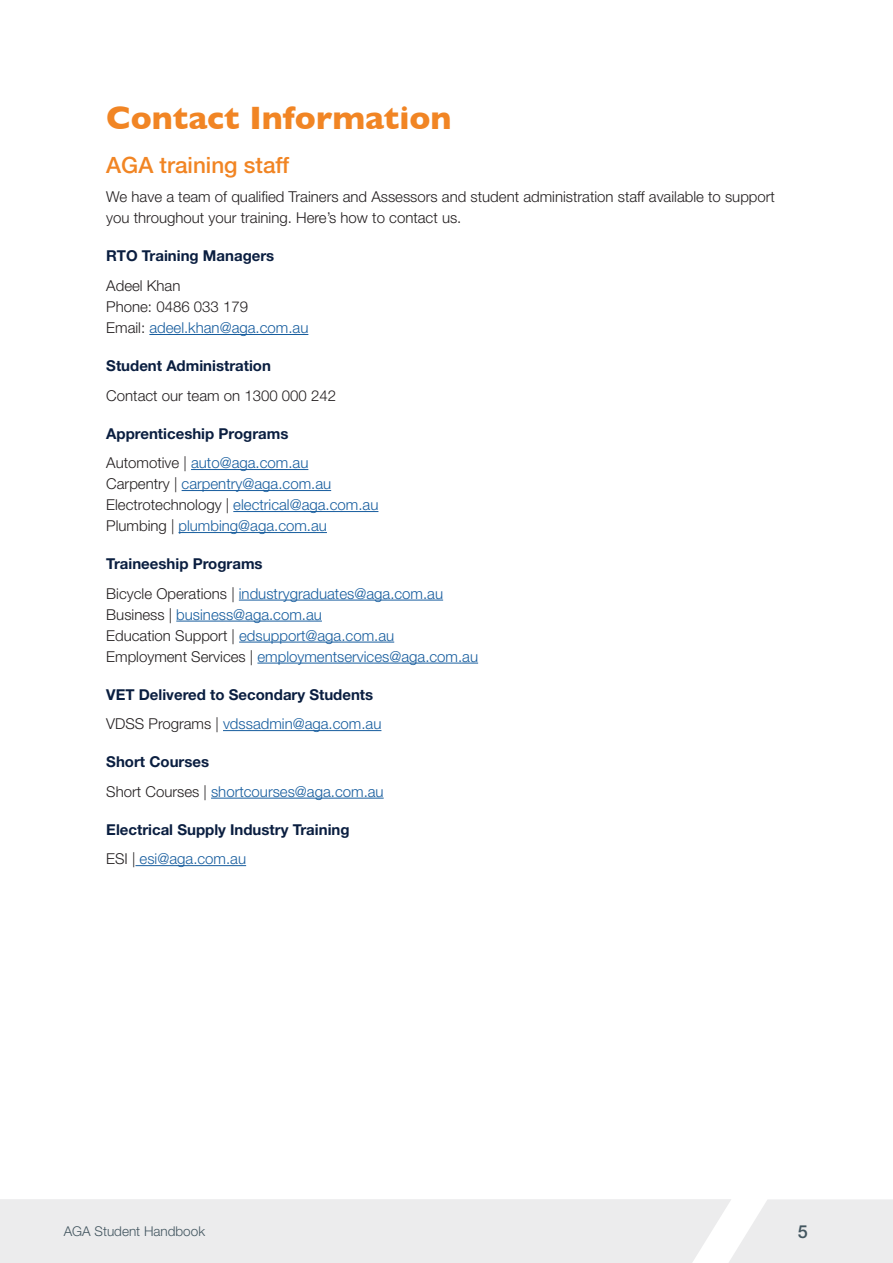
<style>
.page{position:relative;width:893px;height:1263px;background:#fff}
.page>*{position:absolute;margin:0;border:0;box-sizing:border-box;transform-origin:0 0}
._2__Subheading{font:700 33px "Gill Sans";color:#f18524}
._3__Subtext{font:500 22.5px "Helvetica Neue LT Std";color:#f18524}
.t1{font:500 18px "Helvetica Neue LT Std";color:#435660}
._0__Body{font:300 15px "Helvetica Neue LT Std";color:#175d9e}
._0__Body-2{font:300 15px/21px "Helvetica Neue LT Std";color:#231f20}
._4__Subheading_2{font:700 15px "Helvetica Neue LT Std";color:#0a1e40}
.t2{font:300 13.5px "Helvetica Neue LT Std";color:#435660}
.s1{color:#231f20}
</style>
<div class="page">
<div style="left:0;top:1199px;width:715px;height:64px;background:#ececed"></div>
<svg style="left:715px;top:1199px;width:178px;height:64px"></svg>
<hr style="left:149px;top:334px;width:159px;height:1px;background:#175d9e">
<hr style="left:191px;top:469px;width:117px;height:1px;background:#175d9e">
<hr style="left:182px;top:490px;width:149px;height:1px;background:#175d9e">
<hr style="left:233px;top:511px;width:145px;height:1px;background:#175d9e">
<hr style="left:179px;top:532px;width:148px;height:1px;background:#175d9e">
<hr style="left:239px;top:600px;width:204px;height:1px;background:#175d9e">
<hr style="left:176px;top:621px;width:146px;height:1px;background:#175d9e">
<hr style="left:239px;top:642px;width:155px;height:1px;background:#175d9e">
<hr style="left:257px;top:663px;width:221px;height:1px;background:#175d9e">
<hr style="left:223px;top:730px;width:158px;height:1px;background:#175d9e">
<hr style="left:211px;top:798px;width:173px;height:1px;background:#175d9e">
<hr style="left:135px;top:865px;width:111px;height:1px;background:#175d9e">
<p class="_2__Subheading" style="left:106px;top:92px;width:347px">Contact Information</p>
<p class="_3__Subtext" style="left:106px;top:152px;width:184px">AGA training staff</p>
<p class="_0__Body-2" style="left:106px;top:186px;width:670px">We have a team of qualified Trainers and Assessors and student administration staff available to support you throughout your training. Here’s how to contact us.</p>
<p class="_4__Subheading_2" style="left:106px;top:247px;width:170px">RTO Training Managers</p>
<p class="_0__Body-2" style="left:106px;top:275px;width:76px">Adeel Khan</p>
<p class="_0__Body-2" style="left:106px;top:296px;width:143px">Phone: 0486 033 179</p>
<p class="_0__Body" style="left:106px;top:318px;width:204px"><span class="s1">Email:</span> adeel.khan@aga.com.au</p>
<p class="_4__Subheading_2" style="left:106px;top:356px;width:166px">Student Administration</p>
<p class="_0__Body-2" style="left:106px;top:384px;width:231px">Contact our team on 1300 000 242</p>
<p class="_4__Subheading_2" style="left:106px;top:424px;width:184px">Apprenticeship Programs</p>
<p class="_0__Body" style="left:106px;top:453px;width:204px"><span class="s1">Automotive |</span> auto@aga.com.au</p>
<p class="_0__Body" style="left:106px;top:474px;width:226px"><span class="s1">Carpentry |</span> carpentry@aga.com.au</p>
<p class="_0__Body" style="left:106px;top:495px;width:274px"><span class="s1">Electrotechnology |</span> electrical@aga.com.au</p>
<p class="_0__Body" style="left:106px;top:516px;width:222px"><span class="s1">Plumbing |</span> plumbing@aga.com.au</p>
<p class="_4__Subheading_2" style="left:106px;top:554px;width:158px">Traineeship Programs</p>
<p class="_0__Body" style="left:106px;top:584px;width:338px"><span class="s1">Bicycle Operations |</span> industrygraduates@aga.com.au</p>
<p class="_0__Body" style="left:106px;top:605px;width:217px"><span class="s1">Business |</span> business@aga.com.au</p>
<p class="_0__Body" style="left:106px;top:626px;width:289px"><span class="s1">Education Support |</span> edsupport@aga.com.au</p>
<p class="_0__Body" style="left:106px;top:647px;width:373px"><span class="s1">Employment Services |</span> employmentservices@aga.com.au</p>
<p class="_4__Subheading_2" style="left:106px;top:685px;width:268px">VET Delivered to Secondary Students</p>
<p class="_0__Body" style="left:106px;top:715px;width:277px"><span class="s1">VDSS Programs |</span> vdssadmin@aga.com.au</p>
<p class="_4__Subheading_2" style="left:106px;top:752px;width:104px">Short Courses</p>
<p class="_0__Body" style="left:106px;top:782px;width:279px"><span class="s1">Short Courses |</span> shortcourses@aga.com.au</p>
<p class="_4__Subheading_2" style="left:106px;top:820px;width:245px">Electrical Supply Industry Training</p>
<p class="_0__Body" style="left:106px;top:850px;width:141px"><span class="s1">ESI |</span> esi@aga.com.au</p>
<p class="t2" style="left:64px;top:1223px;width:143px">AGA Student Handbook</p>
<p class="t1" style="left:798px;top:1220px;width:12px">5</p>
</div>
